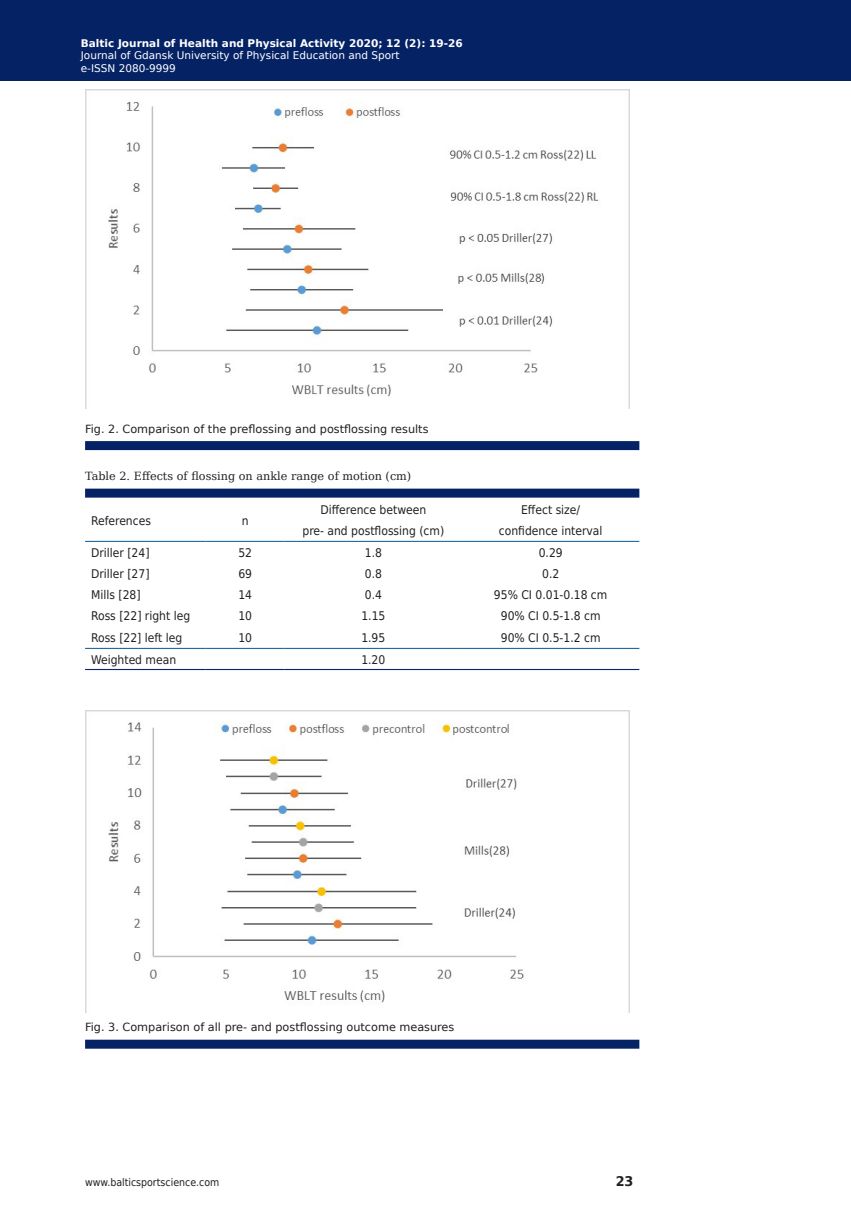
<style>
.page{position:relative;width:851px;height:1212px;background:#fff}
.page>*{position:absolute;margin:0;border:0;box-sizing:border-box;transform-origin:0 0}
.t1{font:700 13.35px "DejaVu Sans";color:#231f20;scale:.96 1}
.t2{font:12px "DejaVu Sans Condensed";color:#231f20}
.t3{font:11.25px "DejaVu Sans";color:#231f20}
.t4{font:11.25px "DejaVu Serif";color:#222221}
.t5{font:10.5px/12.6px "DejaVu Sans";color:#fff}
.t6{font:700 10.5px "DejaVu Sans";color:#fff}
.t7{font:10.5px "DejaVu Sans Condensed";color:#231f20}
</style>
<div class="page">
<div style="left:85px;top:441px;width:554px;height:9px;background:#052265"></div>
<div style="left:85px;top:489px;width:554px;height:9px;background:#052265"></div>
<div style="left:85px;top:1040px;width:554px;height:9px;background:#052265"></div>
<hr style="left:85px;top:669px;width:121px;height:1px;background:#08276c">
<hr style="left:206px;top:669px;width:79px;height:1px;background:#08276c">
<hr style="left:285px;top:669px;width:177px;height:1px;background:#08276c">
<hr style="left:462px;top:669px;width:177px;height:1px;background:#08276c">
<hr style="left:85px;top:541px;width:121px;height:1px;background:#01599c">
<hr style="left:206px;top:541px;width:79px;height:1px;background:#01599c">
<hr style="left:285px;top:541px;width:177px;height:1px;background:#01599c">
<hr style="left:462px;top:541px;width:177px;height:1px;background:#01599c">
<hr style="left:85px;top:648px;width:121px;height:1px;background:#01599c">
<hr style="left:206px;top:648px;width:79px;height:1px;background:#01599c">
<hr style="left:285px;top:648px;width:177px;height:1px;background:#01599c">
<hr style="left:462px;top:648px;width:177px;height:1px;background:#01599c">
<img style="left:85px;top:711px;width:544px;height:301px">
<img style="left:85px;top:89px;width:544px;height:320px">
<div style="left:0;top:0;width:850px;height:80px;background:#052265"></div>
<p class="t6" style="left:86px;top:34px;width:358px">Baltic Journal of Health and Physical Activity 2014; 1(1): 1-4</p>
<p class="t5" style="left:86px;top:48px;width:320px">Journal of Gdansk University of Physical Education and Sport e-I SN 2080-</p>
<p class="t6" style="left:81px;top:34px;width:383px">Baltic Journal of Health and Physical Activity 2020; 12 (2): 19-26</p>
<p class="t5" style="left:81px;top:49px;width:320px">Journal of Gdansk University of Physical Education and Sport</p>
<p class="t5" style="left:81px;top:62px;width:102px">e-ISSN 2080-99999</p>
<p class="t3" style="left:85px;top:419px;width:345px">Fig. 2. Comparison of the preflossing and postflossing results</p>
<p class="t4" style="left:85px;top:468px;width:328px">Table 2. Effects of flossing on ankle range of motion (cm)</p>
<p class="t2" style="left:91px;top:511px;width:61px">References</p>
<p class="t2" style="left:242px;top:511px;width:8px">n</p>
<p class="t2" style="left:320px;top:500px;width:107px">Difference between</p>
<p class="t2" style="left:521px;top:500px;width:61px">Effect size/</p>
<p class="t2" style="left:302px;top:521px;width:143px">pre- and postflossing (cm)</p>
<p class="t2" style="left:498px;top:521px;width:105px">confidence interval</p>
<p class="t2" style="left:91px;top:543px;width:60px">Driller [24]</p>
<p class="t2" style="left:238px;top:543px;width:15px">52</p>
<p class="t2" style="left:365px;top:543px;width:19px">1.8</p>
<p class="t2" style="left:538px;top:543px;width:26px">0.29</p>
<p class="t2" style="left:91px;top:564px;width:60px">Driller [27]</p>
<p class="t2" style="left:238px;top:564px;width:15px">69</p>
<p class="t2" style="left:365px;top:564px;width:19px">0.8</p>
<p class="t2" style="left:542px;top:564px;width:19px">0.2</p>
<p class="t2" style="left:91px;top:585px;width:51px">Mills [28]</p>
<p class="t2" style="left:238px;top:585px;width:15px">14</p>
<p class="t2" style="left:365px;top:585px;width:19px">0.4</p>
<p class="t2" style="left:494px;top:585px;width:115px">95% CI 0.01-0.18 cm</p>
<p class="t2" style="left:91px;top:606px;width:101px">Ross [22] right leg</p>
<p class="t2" style="left:238px;top:606px;width:15px">10</p>
<p class="t2" style="left:361px;top:606px;width:26px">1.15</p>
<p class="t2" style="left:500px;top:606px;width:101px">90% CI 0.5-1.8 cm</p>
<p class="t2" style="left:91px;top:628px;width:93px">Ross [22] left leg</p>
<p class="t2" style="left:238px;top:628px;width:15px">10</p>
<p class="t2" style="left:361px;top:628px;width:26px">1.95</p>
<p class="t2" style="left:500px;top:628px;width:101px">90% CI 0.5-1.2 cm</p>
<p class="t2" style="left:91px;top:649px;width:87px">Weighted mean</p>
<p class="t2" style="left:361px;top:649px;width:26px">1.20</p>
<p class="t3" style="left:85px;top:1018px;width:371px">Fig. 3. Comparison of all pre- and postflossing outcome measures</p>
<p class="t7" style="left:85px;top:1174px;width:136px">www.balticsportscience.com</p>
<p class="t1" style="left:615px;top:1170px;width:20px">23</p>
</div>
